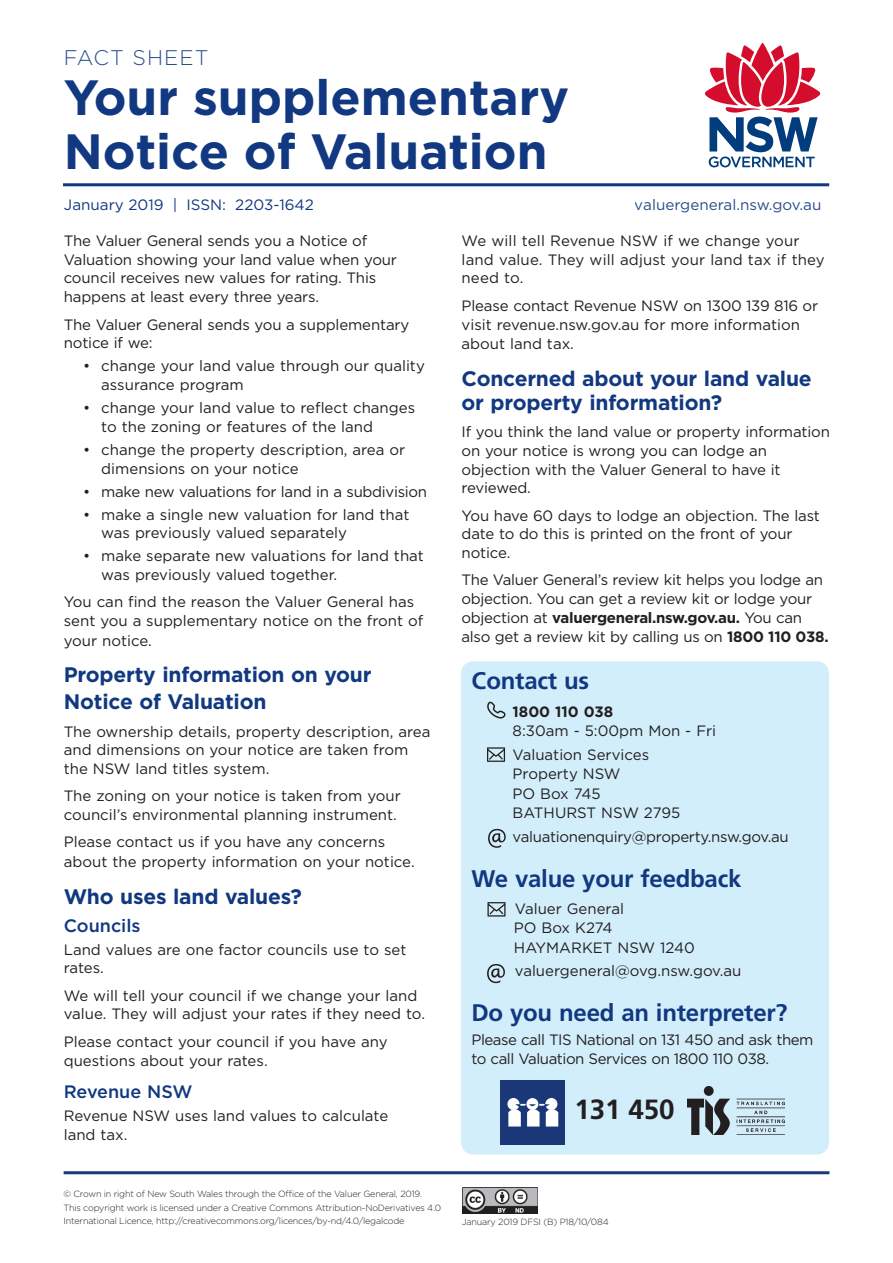
<style>
.page{position:relative;width:893px;height:1263px;background:#fff}
.page>*{position:absolute;margin:0;border:0;box-sizing:border-box;transform-origin:0 0}
.t1{font:700 49.5px/54px "Gotham";color:#113880}
.t2{font:700 27.75px "Frutiger";color:#231f20}
.t3{font:700 24px "Frutiger";letter-spacing:-.01em;color:#113880}
.t4{font:300 21.15px "Gotham";letter-spacing:.05em;color:#113880}
.t5{font:700 21px/27px "Gotham";letter-spacing:-.01em;color:#113880}
.t6{font:500 18px "Gotham";color:#113880}
.t7{font:15px/18.8px "Gotham";letter-spacing:-.005em;color:#231f20}
.t8{font:15px/19.5px "Gotham";letter-spacing:-.03em;color:#231f20}
.t9{font:15px "Gotham";color:#113880}
.t10{font:700 15px "Gotham";color:#231f20}
.t11{font:300 9px/13.5px "Gotham";letter-spacing:-.02em;color:#231f20}
.s1{font-weight:700}
</style>
<div class="page">
<svg style="left:704px;top:42px;width:117px;height:125px"></svg>
<hr style="left:63px;top:183px;width:766px;height:3px;background:#113880">
<hr style="left:64px;top:1171px;width:765px;height:3px;background:#1a3877">
<img style="left:463px;top:1187px;width:74px;height:26px">
<div style="left:461px;top:661px;width:368px;height:493px;background:#d3eefb;border-radius:13px"></div>
<div style="left:500px;top:1080px;width:64px;height:64px;background:#1a3877"></div>
<svg style="left:507px;top:1098px;width:51px;height:28px"></svg>
<img style="left:687px;top:1087px;width:98px;height:47px">
<svg style="left:488px;top:829px;width:18px;height:19px"></svg>
<svg style="left:487px;top:747px;width:18px;height:15px"></svg>
<svg style="left:487px;top:701px;width:19px;height:18px"></svg>
<svg style="left:487px;top:964px;width:18px;height:19px"></svg>
<svg style="left:487px;top:902px;width:18px;height:14px"></svg>
<h3 class="t4" style="left:63px;top:44px;width:146px">FACT SHEET</h3>
<h1 class="t1" style="left:64px;top:71px;width:507px">Your supplementary<br>Notice of Valuation</h1>
<p class="t9" style="left:64px;top:196px;width:251px">January 2019 | ISSN: 2203-1642</p>
<p class="t9" style="left:635px;top:196px;width:188px">valuergeneral.nsw.gov.au</p>
<p class="t7" style="left:64px;top:231px;width:335px">The Valuer General sends you a Notice of Valuation showing your land value when your council receives new values for rating. This happens at least every three years.</p>
<p class="t7" style="left:64px;top:314px;width:347px">The Valuer General sends you a supplementary notice if we:</p>
<p class="t7" style="left:101px;top:356px;width:325px;text-indent:-18px">• change your land value through our quality assurance program</p>
<p class="t7" style="left:101px;top:398px;width:315px;text-indent:-18px">• change your land value to reflect changes to the zoning or features of the land</p>
<p class="t7" style="left:101px;top:440px;width:305px;text-indent:-18px">• change the property description, area or dimensions on your notice</p>
<p class="t7" style="left:83px;top:481px;width:345px">• make new valuations for land in a subdivision</p>
<p class="t7" style="left:101px;top:504px;width:310px;text-indent:-18px">• make a single new valuation for land that was previously valued separately</p>
<p class="t7" style="left:101px;top:546px;width:324px;text-indent:-18px">• make separate new valuations for land that was previously valued together.</p>
<p class="t7" style="left:64px;top:592px;width:361px;line-height:19.2px">You can find the reason the Valuer General has sent you a supplementary notice on the front of your notice.</p>
<h3 class="t5" style="left:64px;top:661px;width:309px">Property information on your<br>Notice of Valuation</h3>
<p class="t7" style="left:64px;top:721px;width:368px">The ownership details, property description, area and dimensions on your notice are taken from the NSW land titles system.</p>
<p class="t7" style="left:64px;top:786px;width:338px">The zoning on your notice is taken from your council’s environmental planning instrument.</p>
<p class="t7" style="left:64px;top:832px;width:352px;line-height:19.5px">Please contact us if you have any concerns about the property information on your notice.</p>
<h3 class="t5" style="left:64px;top:882px;width:240px">Who uses land values?</h3>
<p class="t6" style="left:64px;top:913px;width:78px">Councils</p>
<p class="t7" style="left:64px;top:940px;width:344px">Land values are one factor councils use to set rates.</p>
<p class="t7" style="left:64px;top:986px;width:363px">We will tell your council if we change your land value. They will adjust your rates if they need to.</p>
<p class="t7" style="left:64px;top:1031px;width:325px;line-height:19.5px">Please contact your council if you have any questions about your rates.</p>
<p class="t6" style="left:64px;top:1080px;width:130px">Revenue NSW</p>
<p class="t7" style="left:64px;top:1106px;width:326px">Revenue NSW uses land values to calculate land tax.</p>
<p class="t11" style="left:64px;top:1187px;width:379px">© Crown in right of New South Wales through the Office of the Valuer General, 2019.<br>This copyright work is licensed under a Creative Commons Attribution-NoDerivatives 4.0<br>International Licence, http://creativecommons.org/licences/by-nd/4.0/legalcode</p>
<p class="t7" style="left:462px;top:231px;width:365px">We will tell Revenue NSW if we change your land value. They will adjust your land tax if they need to.</p>
<p class="t7" style="left:462px;top:295px;width:358px;line-height:19.2px">Please contact Revenue NSW on 1300 139 816 or visit revenue.nsw.gov.au for more information about land tax.</p>
<h3 class="t5" style="left:462px;top:366px;width:352px;line-height:24px">Concerned about your land value or property information?</h3>
<p class="t7" style="left:462px;top:422px;width:370px">If you think the land value or property information on your notice is wrong you can lodge an objection with the Valuer General to have it reviewed.</p>
<p class="t7" style="left:462px;top:505px;width:360px">You have 60 days to lodge an objection. The last date to do this is printed on the front of your notice.</p>
<p class="t7" style="left:462px;top:570px;width:368px">The Valuer General’s review kit helps you lodge an objection. You can get a review kit or lodge your objection at <span class="s1">valuergeneral.nsw.gov.au.</span> You can also get a review kit by calling us on <span class="s1">1800 110 038.</span></p>
<h3 class="t3" style="left:471px;top:666px;width:119px">Contact us</h3>
<p class="t10" style="left:513px;top:701px;width:102px">1800 110 038</p>
<p class="t7" style="left:513px;top:718px;width:205px;line-height:23.7px">8:30am - 5:00pm Mon - Fri<br>Valuation Services</p>
<p class="t7" style="left:513px;top:764px;width:169px;line-height:19.5px">Property NSW<br>PO Box 745<br>BATHURST NSW 2795</p>
<p class="t7" style="left:513px;top:827px;width:278px">valuationenquiry@property.nsw.gov.au</p>
<h3 class="t3" style="left:471px;top:864px;width:271px">We value your feedback</h3>
<p class="t7" style="left:514px;top:898px;width:182px;line-height:19.5px">Valuer General<br>PO Box K274<br>HAYMARKET NSW 1240</p>
<p class="t7" style="left:515px;top:961px;width:228px">valuergeneral@ovg.nsw.gov.au</p>
<h3 class="t3" style="left:471px;top:998px;width:318px">Do you need an interpreter?</h3>
<p class="t8" style="left:471px;top:1029px;width:343px">Please call TIS National on 131 450 and ask them to call Valuation Services on 1800 110 038.</p>
<h2 class="t2" style="left:574px;top:1093px;width:102px">131 450</h2>
<p class="t11" style="left:462px;top:1215px;width:148px">January 2019 DFSI (B) P18/10/084</p>
</div>
